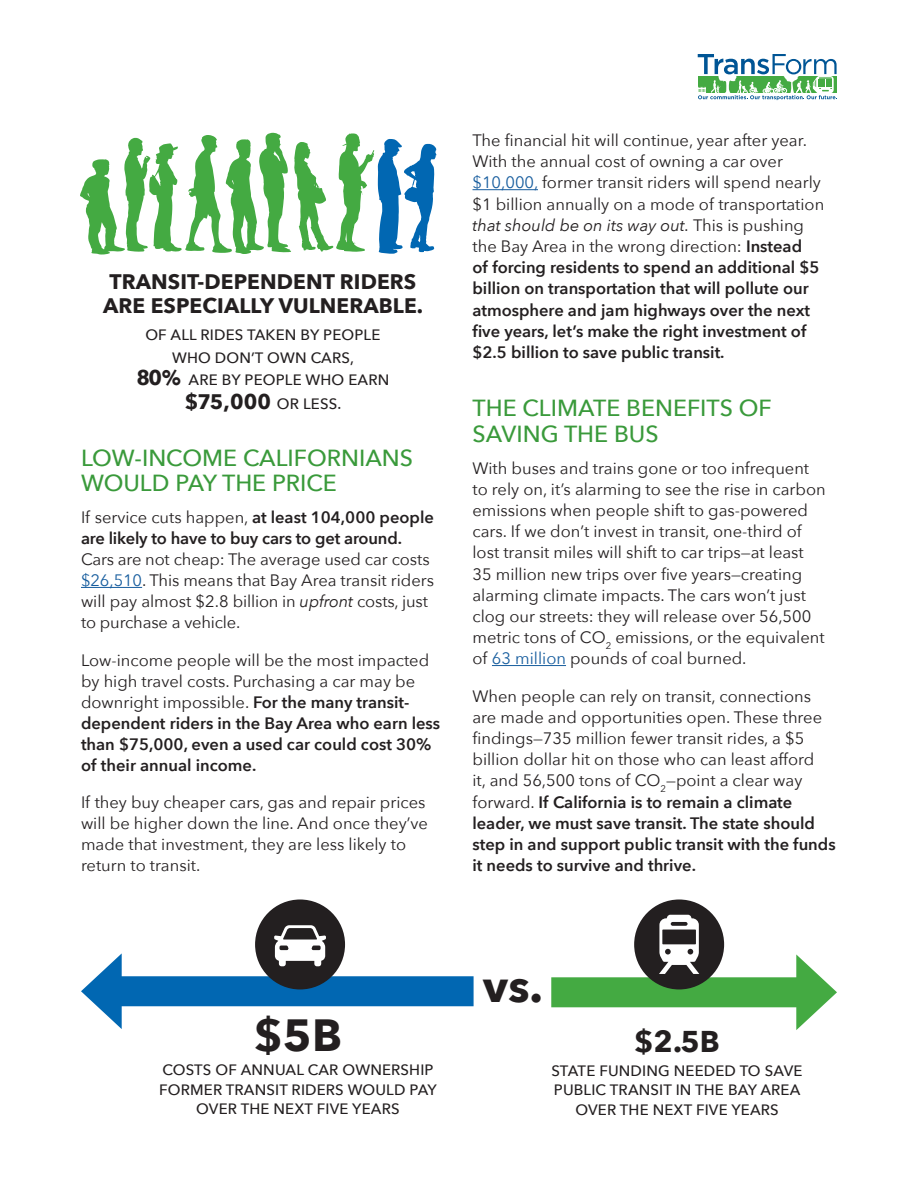
<style>
.page{position:relative;width:918px;height:1188px;background:#fff}
.page>*{position:absolute;margin:0;border:0;box-sizing:border-box;transform-origin:0 0}
.t1{font:700 45px "Avenir Next";color:#231f20}
.t2{font:700 30px "Avenir Next";color:#231f20}
.t3{font:500 23.25px/25.5px "Avenir Next";color:#3a9a3b}
.t4{font:700 21px/24px "Avenir Next";letter-spacing:.005em;color:#231f20}
.t5{font:16.5px/21.1px "Avenir Next";color:#231f20}
.t6{font:600 16.5px/21px "Avenir Next";color:#231f20}
.t7{font:500 15px/19.5px "Avenir Next";letter-spacing:.01em;color:#231f20;text-align:center}
.s1{font-weight:700;font-size:21px}
.s2{font-weight:500;font-size:15px}
.s3{font-weight:400}
.s4{color:#175d9e}
.s5{font-style:italic}
.s6{font-weight:600}
</style>
<div class="page">
<hr style="left:81px;top:587px;width:61px;height:1px;background:#175d9e">
<hr style="left:472px;top:189px;width:66px;height:1px;background:#175d9e">
<hr style="left:492px;top:665px;width:74px;height:1px;background:#175d9e">
<svg style="left:80px;top:133px;width:356px;height:122px"></svg>
<div style="left:108px;top:976px;width:366px;height:30px;background:#0167b2"></div>
<svg style="left:81px;top:953px;width:41px;height:76px"></svg>
<div style="left:551px;top:977px;width:259px;height:30px;background:#44aa42"></div>
<svg style="left:796px;top:954px;width:41px;height:76px"></svg>
<svg style="left:634px;top:899px;width:90px;height:90px"></svg>
<svg style="left:698px;top:54px;width:139px;height:46px"></svg>
<svg style="left:255px;top:899px;width:90px;height:90px"></svg>
<p class="t4" style="left:103px;top:270px;width:322px">TRANSIT-DEPENDENT RIDERS<br>ARE ESPECIALLY VULNERABLE.</p>
<p class="t7" style="left:136px;top:323px;width:254px;line-height:22.5px">OF ALL RIDES TAKEN BY PEOPLE<br>WHO DON’T OWN CARS,<br><span class="s1">80%</span> ARE BY PEOPLE WHO EARN</p>
<p class="t4" style="left:185px;top:390px;width:158px">$75,000 <span class="s2">OR LESS.</span></p>
<h3 class="t3" style="left:81px;top:444px;width:334px">LOW-INCOME CALIFORNIANS<br>WOULD PAY THE PRICE</h3>
<p class="t6" style="left:81px;top:506px;width:354px"><span class="s3">If service cuts happen,</span> at least 104,000 people are likely to have to buy cars to get around.</p>
<p class="t5" style="left:81px;top:548px;width:355px">Cars are not cheap: The average used car costs <span class="s4">$26,510</span>. This means that Bay Area transit riders will pay almost $2.8 billion in <span class="s5">upfront</span> costs, just to purchase a vehicle.</p>
<p class="t6" style="left:81px;top:649px;width:361px"><span class="s3">Low-income people will be the most impacted by high travel costs. Purchasing a car may be downright impossible.</span> For the many transit&shy;dependent riders in the Bay Area who earn less than $75,000, even a used car could cost 30% of their annual income.</p>
<p class="t5" style="left:81px;top:791px;width:348px">If they buy cheaper cars, gas and repair prices will be higher down the line. And once they’ve made that investment, they are less likely to return to transit.</p>
<p class="t5" style="left:472px;top:129px;width:353px">The financial hit will continue, year after year.<br>With the annual cost of owning a car over <span class="s4">$10,000,</span> former transit riders will spend nearly $1 billion annually on a mode of transportation <span class="s5">that should be on its way out.</span> This is pushing the Bay Area in the wrong direction: <span class="s6">Instead<br>of forcing residents to spend an additional $5 billion on transportation that will pollute our atmosphere and jam highways over the next five years, let’s make the right investment of $2.5 billion to save public transit.</span></p>
<h3 class="t3" style="left:472px;top:394px;width:301px">THE CLIMATE BENEFITS OF<br>SAVING THE BUS</h3>
<p class="t5" style="left:472px;top:457px;width:355px">With buses and trains gone or too infrequent to rely on, it’s alarming to see the rise in carbon emissions when people shift to gas-powered cars. If we don’t invest in transit, one-third of lost transit miles will shift to car trips—at least 35 million new trips over five years—creating alarming climate impacts. The cars won’t just clog our streets: they will release over 56,500 metric tons of CO<sub>2</sub> emissions, or the equivalent of <span class="s4">63 million</span> pounds of coal burned.</p>
<p class="t5" style="left:472px;top:685px;width:365px">When people can rely on transit, connections are made and opportunities open. These three findings—735 million fewer transit rides, a $5 billion dollar hit on those who can least afford<br>it, and 56,500 tons of CO<sub>2</sub>—point a clear way forward. <span class="s6">If California is to remain a climate leader, we must save transit. The state should step in and support public transit with the funds it needs to survive and thrive.</span></p>
<h1 class="t1" style="left:254px;top:996px;width:90px">$5B</h1>
<p class="t7" style="left:159px;top:1060px;width:279px">COSTS OF ANNUAL CAR OWNERSHIP<br>FORMER TRANSIT RIDERS WOULD PAY<br>OVER THE NEXT FIVE YEARS</p>
<h1 class="t1" style="left:483px;top:947px;width:62px">vs.</h1>
<h2 class="t2" style="left:634px;top:1015px;width:87px">$2.5B</h2>
<p class="t7" style="left:552px;top:1060px;width:253px">STATE FUNDING NEEDED TO SAVE<br>PUBLIC TRANSIT IN THE BAY AREA<br>OVER THE NEXT FIVE YEARS</p>
</div>
